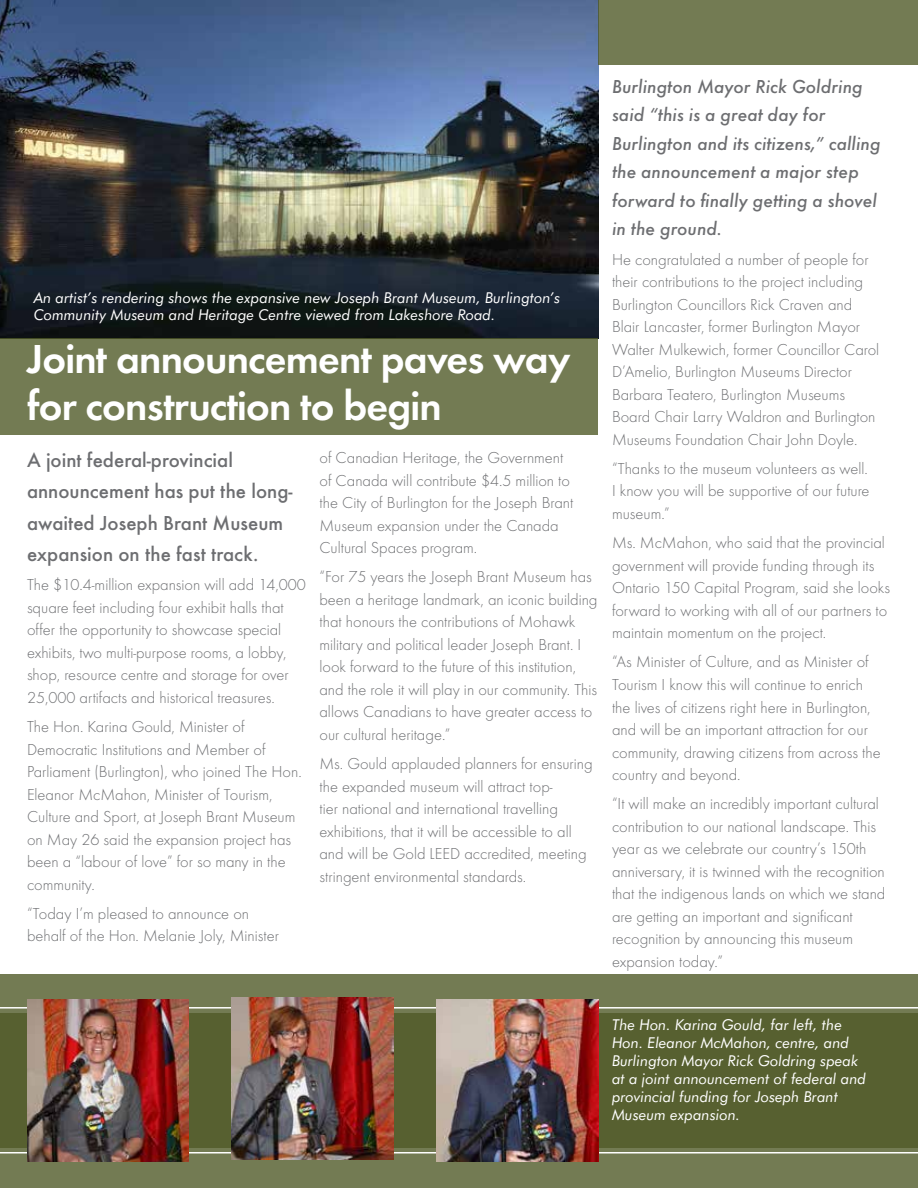
<style>
.page{position:relative;width:918px;height:1188px;background:#fff}
.page>*{position:absolute;margin:0;border:0;box-sizing:border-box;transform-origin:0 0}
.t1{font:600 42px/46.5px "Futura T";letter-spacing:-.02em;color:#fff}
.t2{font:500 21px/31.5px "Futura T";color:#6d6e71}
.t3{font:italic 500 19.5px/28.5px "Futura T";color:#6d6e71}
.t4{font:300 16.5px/22.5px "Futura T";color:#6d6e71}
.t5{font:italic 15px/18px "Futura BT";color:#fff}
</style>
<div class="page">
<div style="left:0;top:974px;width:918px;height:214px;background:#737b53"></div>
<div style="left:0;top:1013px;width:918px;height:135px;background:#576030"></div>
<img style="left:0;top:0;width:598px;height:338px">
<div style="left:0;top:338px;width:598px;height:97px;background:#737b53"></div>
<div style="left:598px;top:0;width:320px;height:65px;background:#737b53"></div>
<hr style="left:0;top:1152px;width:918px;height:2px;background:#fff">
<hr style="left:0;top:1007px;width:918px;height:2px;background:#fff">
<img style="left:27px;top:1000px;width:162px;height:162px">
<img style="left:232px;top:998px;width:162px;height:162px">
<img style="left:436px;top:1000px;width:162px;height:162px">
<p class="t5" style="left:34px;top:289px;width:528px;line-height:16.5px">An artist’s rendering shows the expansive new Joseph Brant Museum, Burlington’s<br>Community Museum and Heritage Centre viewed from Lakeshore Road.</p>
<h1 class="t1" style="left:27px;top:335px;width:545px">Joint announcement paves way for construction to begin</h1>
<p class="t2" style="left:27px;top:444px;width:267px">A joint federal-provincial announcement has put the long&shy;awaited Joseph Brant Museum expansion on the fast track.</p>
<p class="t4" style="left:27px;top:573px;width:280px">The $10.4-million expansion will add 14,000 square feet including four exhibit halls that offer the opportunity to showcase special exhibits, two multi-purpose rooms, a lobby, shop, resource centre and storage for over 25,000 artifacts and historical treasures.</p>
<p class="t4" style="left:27px;top:715px;width:276px">The Hon. Karina Gould, Minister of Democratic Institutions and Member of Parliament (Burlington), who joined The Hon.<br>Eleanor McMahon, Minister of Tourism, Culture and Sport, at Joseph Brant Museum on May 26 said the expansion project has been a “labour of love” for so many in the community.</p>
<p class="t4" style="left:27px;top:902px;width:254px">“Today I’m pleased to announce on behalf of the Hon. Melanie Joly, Minister</p>
<p class="t4" style="left:319px;top:446px;width:255px">of Canadian Heritage, the Government of Canada will contribute $4.5 million to the City of Burlington for the Joseph Brant Museum expansion under the Canada Cultural Spaces program.</p>
<p class="t4" style="left:319px;top:565px;width:280px">“For 75 years the Joseph Brant Museum has been a heritage landmark, an iconic building that honours the contributions of Mohawk military and political leader Joseph Brant. I look forward to the future of this institution, and the role it will play in our community. This allows Canadians to have greater access to our cultural heritage.”</p>
<p class="t4" style="left:319px;top:752px;width:275px">Ms. Gould applauded planners for ensuring the expanded museum will attract top-<br>tier national and international travelling exhibitions, that it will be accessible to all and will be Gold LEED accredited, meeting stringent environmental standards.</p>
<p class="t3" style="left:612px;top:72px;width:270px">Burlington Mayor Rick Goldring said “this is a great day for<br>Burlington and its citizens,” calling the announcement a major step forward to finally getting a shovel in the ground.</p>
<p class="t4" style="left:612px;top:248px;width:269px">He congratulated a number of people for their contributions to the project including Burlington Councillors Rick Craven and Blair Lancaster, former Burlington Mayor Walter Mulkewich, former Councillor Carol D’Amelio, Burlington Museums Director Barbara Teatero, Burlington Museums Board Chair Larry Waldron and Burlington Museums Foundation Chair John Doyle.</p>
<p class="t4" style="left:612px;top:457px;width:259px;text-align:justify">“Thanks to the museum volunteers as well.<br>I know you will be supportive of our future museum.”</p>
<p class="t4" style="left:612px;top:531px;width:280px">Ms. McMahon, who said that the provincial government will provide funding through its Ontario 150 Capital Program, said she looks forward to working with all of our partners to maintain momentum on the project.</p>
<p class="t4" style="left:612px;top:651px;width:270px">“As Minister of Culture, and as Minister of Tourism I know this will continue to enrich the lives of citizens right here in Burlington, and will be an important attraction for our community, drawing citizens from across the country and beyond.</p>
<p class="t4" style="left:612px;top:792px;width:275px">“It will make an incredibly important cultural contribution to our national landscape. This year as we celebrate our country’s 150th anniversary, it is twinned with the recognition that the indigenous lands on which we stand are getting an important and significant recognition by announcing this museum expansion today.”</p>
<p class="t5" style="left:612px;top:1016px;width:256px">The Hon. Karina Gould, far left, the Hon. Eleanor McMahon, centre, and Burlington Mayor Rick Goldring speak at a joint announcement of federal and provincial funding for Joseph Brant Museum expansion.</p>
</div>
